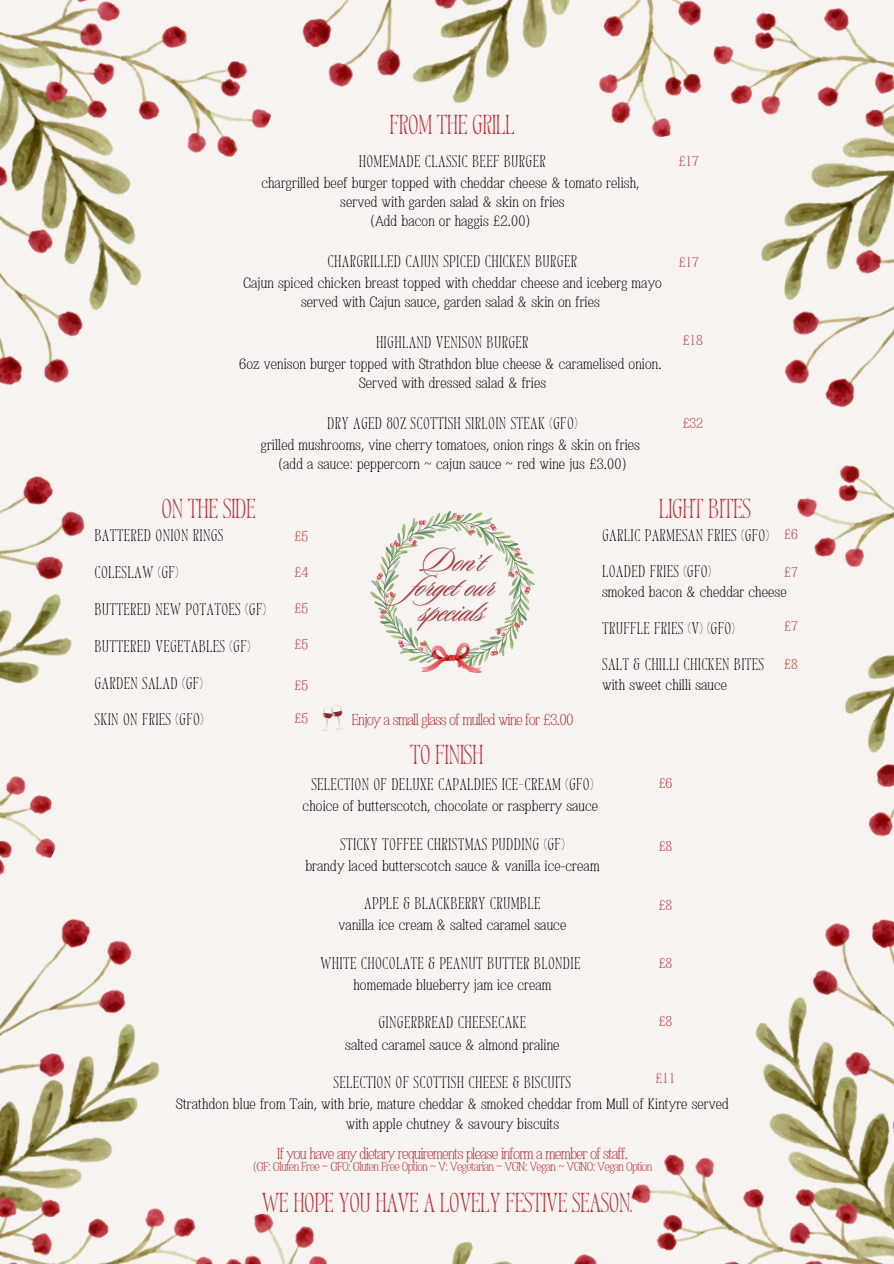
<style>
.page{position:relative;width:894px;height:1264px;background:#fff}
.page>*{position:absolute;margin:0;border:0;box-sizing:border-box;transform-origin:0 0}
.t1{font:25.5px "TAN Variety";letter-spacing:-.05em;color:#b82f38}
.t2{font:15.6px "TAN Variety";letter-spacing:.015em;color:#000}
.t3{font:15px "Canva Yoram Song Latin";letter-spacing:-.05em;color:#b82f38}
.t4{font:14.1px/19.2px "Canva Yoram Song Latin";letter-spacing:.01em;color:#000;text-align:center}
.t5{font:13.5px "Canva Yoram Song Latin";letter-spacing:-.01em;color:#b82f38}
.t6{font:12px "Canva Yoram Song Latin";letter-spacing:-.05em;color:#b82f38}
</style>
<div class="page">
<div style="left:0;top:0;width:893px;height:1263px;background:#f6f3f0"></div>
<img style="left:728px;top:8px;width:165px;height:400px">
<img style="left:797px;top:465px;width:96px;height:323px">
<img style="left:0;top:511px;width:85px;height:312px">
<img style="left:0;top:823px;width:195px;height:440px">
<img style="left:302px;top:0;width:426px;height:137px">
<img style="left:195px;top:1213px;width:402px;height:50px">
<img style="left:0;top:0;width:271px;height:511px">
<img style="left:631px;top:810px;width:262px;height:453px">
<img style="left:370px;top:512px;width:164px;height:161px">
<svg style="left:322px;top:705px;width:21px;height:26px"></svg>
<img style="left:379px;top:543px;width:123px;height:94px">
<p class="t1" style="left:389px;top:114px;width:128px">FROM THE GRILL</p>
<p class="t2" style="left:359px;top:155px;width:188px">HOMEMADE CLASSIC BEEF BURGER</p>
<p class="t4" style="left:261px;top:173px;width:379px">chargrilled beef burger topped with cheddar cheese &amp; tomato relish, served with garden salad &amp; skin on fries<br>(Add bacon or haggis £2.00)</p>
<p class="t2" style="left:327px;top:255px;width:251px">CHARGRILLED CAJUN SPICED CHICKEN BURGER</p>
<p class="t4" style="left:243px;top:273px;width:420px">Cajun spiced chicken breast topped with cheddar cheese and iceberg mayo served with Cajun sauce, garden salad &amp; skin on fries</p>
<p class="t2" style="left:376px;top:336px;width:154px">HIGHLAND VENISON BURGER</p>
<p class="t4" style="left:239px;top:354px;width:424px">6oz venison burger topped with Strathdon blue cheese &amp; caramelised onion.<br>Served with dressed salad &amp; fries</p>
<p class="t2" style="left:327px;top:417px;width:252px">DRY AGED 8OZ SCOTTISH SIRLOIN STEAK (GFO)</p>
<p class="t4" style="left:261px;top:435px;width:380px">grilled mushrooms, vine cherry tomatoes, onion rings &amp; skin on fries (add a sauce: peppercorn ~ cajun sauce ~ red wine jus £3.00)</p>
<h2 class="t1" style="left:658px;top:499px;width:94px">LIGHT BITES</h2>
<p class="t5" style="left:678px;top:154px;width:22px">£17</p>
<h5 class="t5" style="left:678px;top:255px;width:22px">£17</h5>
<h5 class="t5" style="left:682px;top:333px;width:22px">£18</h5>
<h5 class="t5" style="left:682px;top:416px;width:22px">£32</h5>
<h2 class="t1" style="left:161px;top:499px;width:97px">ON THE SIDE</h2>
<p class="t2" style="left:94px;top:529px;width:131px">BATTERED ONION RINGS</p>
<p class="t2" style="left:94px;top:566px;width:86px">COLESLAW (GF)</p>
<p class="t2" style="left:94px;top:603px;width:173px">BUTTERED NEW POTATOES (GF)</p>
<p class="t2" style="left:94px;top:640px;width:157px">BUTTERED VEGETABLES (GF)</p>
<p class="t2" style="left:94px;top:676px;width:110px">GARDEN SALAD (GF)</p>
<p class="t2" style="left:94px;top:712px;width:110px">SKIN ON FRIES (GFO)</p>
<h5 class="t5" style="left:294px;top:529px;width:15px">£5</h5>
<p class="t5" style="left:294px;top:565px;width:15px">£4</p>
<h5 class="t5" style="left:294px;top:601px;width:15px">£5</h5>
<h4 class="t5" style="left:294px;top:637px;width:15px">£5</h4>
<h2 class="t5" style="left:294px;top:678px;width:15px">£5</h2>
<h5 class="t5" style="left:294px;top:710px;width:15px">£5</h5>
<h5 class="t3" style="left:351px;top:712px;width:224px">Enjoy a small glass of mulled wine for £3.00</h5>
<h5 class="t5" style="left:783px;top:527px;width:15px">£6</h5>
<h5 class="t5" style="left:783px;top:565px;width:15px">£7</h5>
<p class="t2" style="left:602px;top:529px;width:168px">GARLIC PARMESAN FRIES (GFO)</p>
<p class="t2" style="left:602px;top:565px;width:111px">LOADED FRIES (GFO)</p>
<p class="t4" style="left:602px;top:582px;width:186px">smoked bacon &amp; cheddar cheese</p>
<p class="t2" style="left:602px;top:622px;width:134px">TRUFFLE FRIES (V) (GFO)</p>
<p class="t2" style="left:602px;top:658px;width:164px">SALT &amp; CHILLI CHICKEN BITES</p>
<p class="t4" style="left:602px;top:674px;width:126px">with sweet chilli sauce</p>
<h5 class="t5" style="left:783px;top:619px;width:15px">£7</h5>
<h5 class="t5" style="left:783px;top:657px;width:15px">£8</h5>
<h5 class="t1" style="left:409px;top:744px;width:75px">TO FINISH</h5>
<p class="t2" style="left:311px;top:777px;width:283px">SELECTION OF DELUXE CAPALDIES ICE-CREAM (GFO)</p>
<p class="t4" style="left:302px;top:796px;width:297px">choice of butterscotch, chocolate or raspberry sauce</p>
<p class="t2" style="left:340px;top:837px;width:226px">STICKY TOFFEE CHRISTMAS PUDDING (GF)</p>
<p class="t4" style="left:305px;top:856px;width:295px">brandy laced butterscotch sauce &amp; vanilla ice-cream</p>
<p class="t2" style="left:364px;top:897px;width:178px">APPLE &amp; BLACKBERRY CRUMBLE</p>
<p class="t4" style="left:338px;top:915px;width:229px">vanilla ice cream &amp; salted caramel sauce</p>
<p class="t2" style="left:320px;top:956px;width:262px">WHITE CHOCOLATE &amp; PEANUT BUTTER BLONDIE</p>
<p class="t4" style="left:353px;top:975px;width:199px">homemade blueberry jam ice cream</p>
<p class="t2" style="left:378px;top:1016px;width:149px">GINGERBREAD CHEESECAKE</p>
<p class="t4" style="left:345px;top:1034px;width:216px">salted caramel sauce &amp; almond praline</p>
<p class="t2" style="left:333px;top:1076px;width:239px">SELECTION OF SCOTTISH CHEESE &amp; BISCUITS</p>
<p class="t4" style="left:176px;top:1094px;width:554px">Strathdon blue from Tain, with brie, mature cheddar &amp; smoked cheddar from Mull of Kintyre served with apple chutney &amp; savoury biscuits</p>
<h5 class="t5" style="left:658px;top:776px;width:15px">£6</h5>
<p class="t5" style="left:658px;top:839px;width:15px">£8</p>
<p class="t5" style="left:658px;top:897px;width:15px">£8</p>
<p class="t5" style="left:658px;top:956px;width:15px">£8</p>
<p class="t5" style="left:658px;top:1014px;width:15px">£8</p>
<p class="t5" style="left:655px;top:1070px;width:22px">£11</p>
<h5 class="t3" style="left:277px;top:1146px;width:353px">If you have any dietary requirements please inform a member of staff.</h5>
<h5 class="t6" style="left:252px;top:1160px;width:401px">(GF: Gluten Free ~ GFO: Gluten Free Option ~ V: Vegetarian ~ VGN: Vegan ~ VGNO: Vegan Option</h5>
<h5 class="t1" style="left:261px;top:1192px;width:373px">WE HOPE YOU HAVE A LOVELY FESTIVE SEASON.</h5>
</div>
